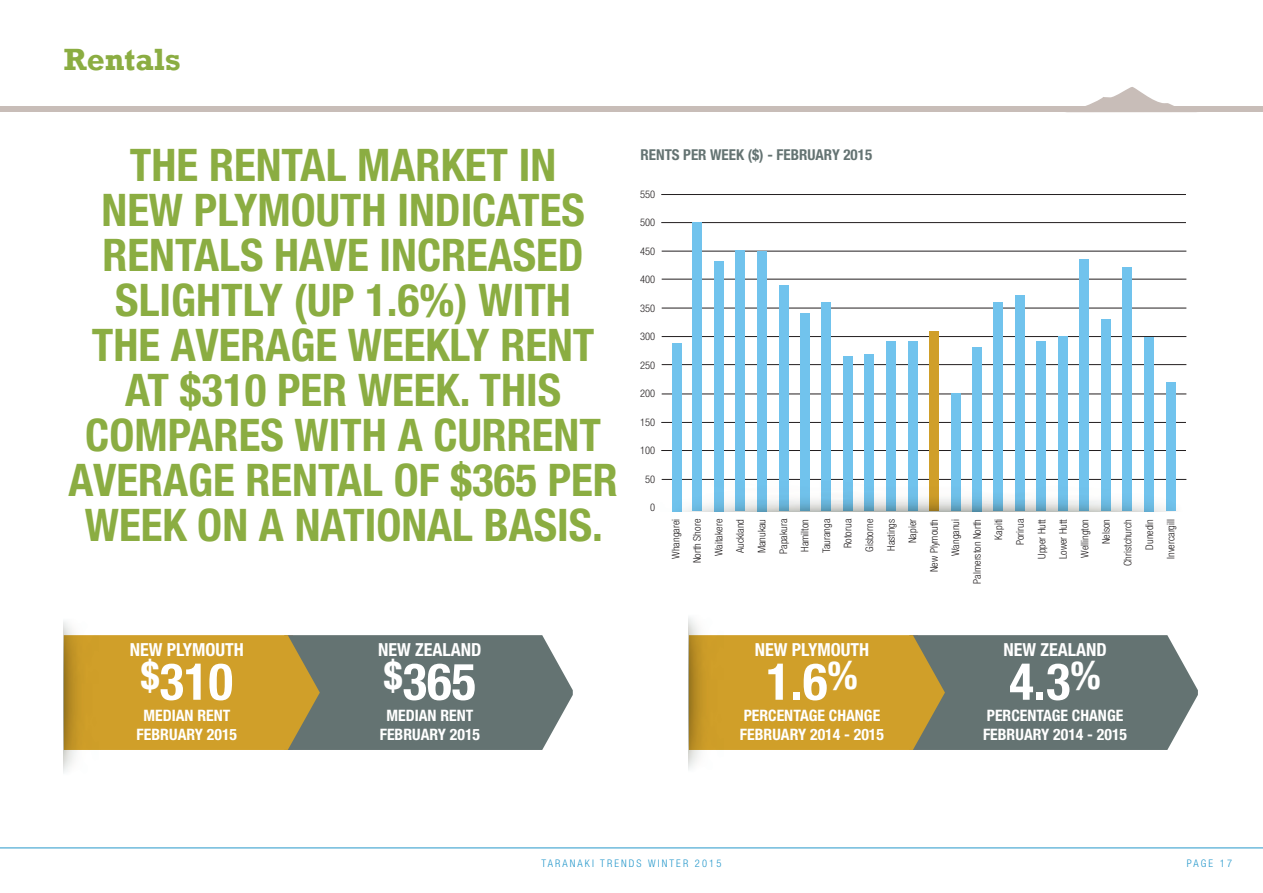
<style>
.page{position:relative;width:1263px;height:893px;background:#fff}
.page>*{position:absolute;margin:0;border:0;box-sizing:border-box;transform-origin:0 0}
.t1{font:700 condensed 51px "Helvetica Neue LT Pro";color:#fff}
.t2{font:700 condensed 45px/45px "Helvetica Neue LT Pro";color:#8bad42;text-align:center}
.t3{font:700 31.5px "Rockwell";color:#8bad42}
.t4{font:700 condensed 18px "Helvetica Neue LT Pro";color:#fff}
.t5{font:700 condensed 15.75px "Helvetica Neue LT Pro";color:#fff}
.t6{font:700 condensed 15px "Helvetica Neue LT Pro";color:#647372}
.Graph_Numbers_Descri{font:300 condensed 10.5px "Helvetica Neue LT Pro";color:#231f20}
.t7{font:300 condensed 10.5px "Helvetica Neue LT Pro";letter-spacing:.2em;color:#2698cb}
</style>
<div class="page">
<hr style="left:0;top:847px;width:1263px;height:1px;background:#2698cb">
<div style="left:0;top:106px;width:1263px;height:6px;background:#c8bdb8"></div>
<svg style="left:1086px;top:87px;width:88px;height:19px"></svg>
<hr style="left:662px;top:336px;width:524px;height:1px;background:#231f20">
<hr style="left:662px;top:364px;width:524px;height:1px;background:#231f20">
<hr style="left:662px;top:394px;width:524px;height:1px;background:#231f20">
<hr style="left:661px;top:422px;width:525px;height:1px;background:#231f20">
<hr style="left:661px;top:450px;width:525px;height:1px;background:#231f20">
<hr style="left:661px;top:194px;width:525px;height:1px;background:#231f20">
<hr style="left:661px;top:222px;width:525px;height:1px;background:#231f20">
<hr style="left:662px;top:251px;width:524px;height:1px;background:#231f20">
<hr style="left:662px;top:279px;width:524px;height:1px;background:#231f20">
<hr style="left:662px;top:308px;width:524px;height:1px;background:#231f20">
<hr style="left:662px;top:479px;width:524px;height:1px;background:#231f20">
<div style="left:672px;top:343px;width:9px;height:168px;background:#71c3ed"></div>
<div style="left:692px;top:223px;width:10px;height:288px;background:#71c3ed"></div>
<div style="left:714px;top:261px;width:9px;height:250px;background:#71c3ed"></div>
<div style="left:757px;top:251px;width:9px;height:260px;background:#71c3ed"></div>
<div style="left:736px;top:251px;width:9px;height:260px;background:#71c3ed"></div>
<div style="left:779px;top:285px;width:9px;height:226px;background:#71c3ed"></div>
<div style="left:800px;top:313px;width:9px;height:198px;background:#71c3ed"></div>
<div style="left:821px;top:302px;width:10px;height:209px;background:#71c3ed"></div>
<div style="left:844px;top:357px;width:9px;height:154px;background:#71c3ed"></div>
<div style="left:864px;top:354px;width:10px;height:157px;background:#71c3ed"></div>
<div style="left:886px;top:342px;width:10px;height:169px;background:#71c3ed"></div>
<div style="left:908px;top:342px;width:9px;height:169px;background:#71c3ed"></div>
<div style="left:929px;top:332px;width:10px;height:179px;background:#d09f29"></div>
<div style="left:951px;top:394px;width:9px;height:117px;background:#71c3ed"></div>
<div style="left:972px;top:347px;width:9px;height:164px;background:#71c3ed"></div>
<div style="left:994px;top:303px;width:9px;height:208px;background:#71c3ed"></div>
<div style="left:1015px;top:296px;width:9px;height:215px;background:#71c3ed"></div>
<div style="left:1037px;top:342px;width:9px;height:169px;background:#71c3ed"></div>
<div style="left:1058px;top:336px;width:10px;height:175px;background:#71c3ed"></div>
<div style="left:1101px;top:320px;width:10px;height:191px;background:#71c3ed"></div>
<div style="left:1144px;top:337px;width:9px;height:174px;background:#71c3ed"></div>
<div style="left:1123px;top:267px;width:9px;height:244px;background:#71c3ed"></div>
<div style="left:1079px;top:260px;width:10px;height:251px;background:#71c3ed"></div>
<div style="left:1166px;top:383px;width:9px;height:128px;background:#71c3ed"></div>
<img style="left:672px;top:482px;width:504px;height:30px">
<svg style="left:99px;top:635px;width:474px;height:115px;background:#978a56"></svg>
<img style="left:64px;top:621px;width:35px;height:151px">
<svg style="left:724px;top:635px;width:474px;height:115px;background:#978a56"></svg>
<img style="left:689px;top:617px;width:35px;height:152px">
<p class="t3" style="left:64px;top:40px;width:119px">Rentals</p>
<p class="t2" style="left:69px;top:142px;width:551px">THE RENTAL MARKET IN<br>NEW PLYMOUTH INDICATES<br>RENTALS HAVE INCREASED<br>SLIGHTLY (UP 1.6%) WITH<br>THE AVERAGE WEEKLY RENT<br>AT $310 PER WEEK. THIS<br>COMPARES WITH A CURRENT<br>AVERAGE RENTAL OF $365 PER<br>WEEK ON A NATIONAL BASIS.</p>
<p class="t6" style="left:640px;top:145px;width:233px">RENTS PER WEEK ($) - FEBRUARY 2015</p>
<p class="Graph_Numbers_Descri" style="left:640px;top:188px;width:17px">550</p>
<p class="Graph_Numbers_Descri" style="left:640px;top:216px;width:17px">500</p>
<p class="Graph_Numbers_Descri" style="left:640px;top:245px;width:17px">450</p>
<p class="Graph_Numbers_Descri" style="left:640px;top:273px;width:17px">400</p>
<p class="Graph_Numbers_Descri" style="left:640px;top:302px;width:17px">350</p>
<p class="Graph_Numbers_Descri" style="left:640px;top:330px;width:17px">300</p>
<p class="Graph_Numbers_Descri" style="left:640px;top:359px;width:17px">250</p>
<p class="Graph_Numbers_Descri" style="left:640px;top:387px;width:17px">200</p>
<p class="Graph_Numbers_Descri" style="left:640px;top:416px;width:17px">150</p>
<p class="Graph_Numbers_Descri" style="left:640px;top:444px;width:17px">100</p>
<p class="Graph_Numbers_Descri" style="left:645px;top:473px;width:12px">50</p>
<p class="Graph_Numbers_Descri" style="left:650px;top:501px;width:7px">0</p>
<p class="Graph_Numbers_Descri" style="left:670px;top:559px;width:41px;rotate:-90deg">Whangarei</p>
<p class="Graph_Numbers_Descri" style="left:691px;top:563px;width:46px;rotate:-90deg">North Shore</p>
<p class="Graph_Numbers_Descri" style="left:713px;top:556px;width:38px;rotate:-90deg">Waitakere</p>
<p class="Graph_Numbers_Descri" style="left:734px;top:553px;width:36px;rotate:-90deg">Auckland</p>
<p class="Graph_Numbers_Descri" style="left:756px;top:553px;width:36px;rotate:-90deg">Manukau</p>
<p class="Graph_Numbers_Descri" style="left:777px;top:554px;width:37px;rotate:-90deg">Papakura</p>
<p class="Graph_Numbers_Descri" style="left:799px;top:552px;width:34px;rotate:-90deg">Hamilton</p>
<p class="Graph_Numbers_Descri" style="left:820px;top:553px;width:36px;rotate:-90deg">Tauranga</p>
<p class="Graph_Numbers_Descri" style="left:842px;top:548px;width:30px;rotate:-90deg">Rotorua</p>
<p class="Graph_Numbers_Descri" style="left:863px;top:552px;width:34px;rotate:-90deg">Gisborne</p>
<p class="Graph_Numbers_Descri" style="left:885px;top:551px;width:33px;rotate:-90deg">Hastings</p>
<p class="Graph_Numbers_Descri" style="left:906px;top:543px;width:26px;rotate:-90deg">Napier</p>
<p class="Graph_Numbers_Descri" style="left:928px;top:572px;width:55px;rotate:-90deg">New Plymouth</p>
<p class="Graph_Numbers_Descri" style="left:949px;top:556px;width:38px;rotate:-90deg">Wanganui</p>
<p class="Graph_Numbers_Descri" style="left:971px;top:584px;width:66px;rotate:-90deg">Palmerston North</p>
<p class="Graph_Numbers_Descri" style="left:992px;top:540px;width:22px;rotate:-90deg">Kapiti</p>
<p class="Graph_Numbers_Descri" style="left:1014px;top:545px;width:28px;rotate:-90deg">Porirua</p>
<p class="Graph_Numbers_Descri" style="left:1035px;top:559px;width:41px;rotate:-90deg">Upper Hutt</p>
<p class="Graph_Numbers_Descri" style="left:1057px;top:559px;width:42px;rotate:-90deg">Lower Hutt</p>
<p class="Graph_Numbers_Descri" style="left:1079px;top:558px;width:40px;rotate:-90deg">Wellington</p>
<p class="Graph_Numbers_Descri" style="left:1100px;top:544px;width:27px;rotate:-90deg">Nelson</p>
<p class="Graph_Numbers_Descri" style="left:1122px;top:566px;width:49px;rotate:-90deg">Christchurch</p>
<p class="Graph_Numbers_Descri" style="left:1143px;top:550px;width:32px;rotate:-90deg">Dunedin</p>
<p class="Graph_Numbers_Descri" style="left:1165px;top:559px;width:42px;rotate:-90deg">Invercargill</p>
<p class="t4" style="left:130px;top:639px;width:116px">NEW PLYMOUTH</p>
<p class="t4" style="left:378px;top:639px;width:105px">NEW ZEALAND</p>
<p class="t4" style="left:755px;top:639px;width:116px">NEW PLYMOUTH</p>
<p class="t4" style="left:1003px;top:639px;width:105px">NEW ZEALAND</p>
<p class="t1" style="left:141px;top:651px;width:94px"><sup>$</sup>310</p>
<p class="t1" style="left:384px;top:651px;width:94px"><sup>$</sup>365</p>
<p class="t5" style="left:386px;top:706px;width:88px">MEDIAN RENT</p>
<p class="t5" style="left:380px;top:725px;width:102px">FEBRUARY 2015</p>
<p class="t5" style="left:143px;top:706px;width:88px">MEDIAN RENT</p>
<p class="t5" style="left:137px;top:725px;width:102px">FEBRUARY 2015</p>
<p class="t1" style="left:766px;top:651px;width:93px">1.6<sup>%</sup></p>
<p class="t1" style="left:1009px;top:651px;width:93px">4.3<sup>%</sup></p>
<p class="t5" style="left:987px;top:706px;width:138px">PERCENTAGE CHANGE</p>
<p class="t5" style="left:983px;top:725px;width:146px">FEBRUARY 2014 - 2015</p>
<p class="t5" style="left:744px;top:706px;width:138px">PERCENTAGE CHANGE</p>
<p class="t5" style="left:740px;top:725px;width:146px">FEBRUARY 2014 - 2015</p>
<p class="t7" style="left:541px;top:857px;width:181px">TARANAKI TRENDS WINTER 2015</p>
<p class="t7" style="left:1187px;top:857px;width:47px">PAGE 17</p>
</div>
